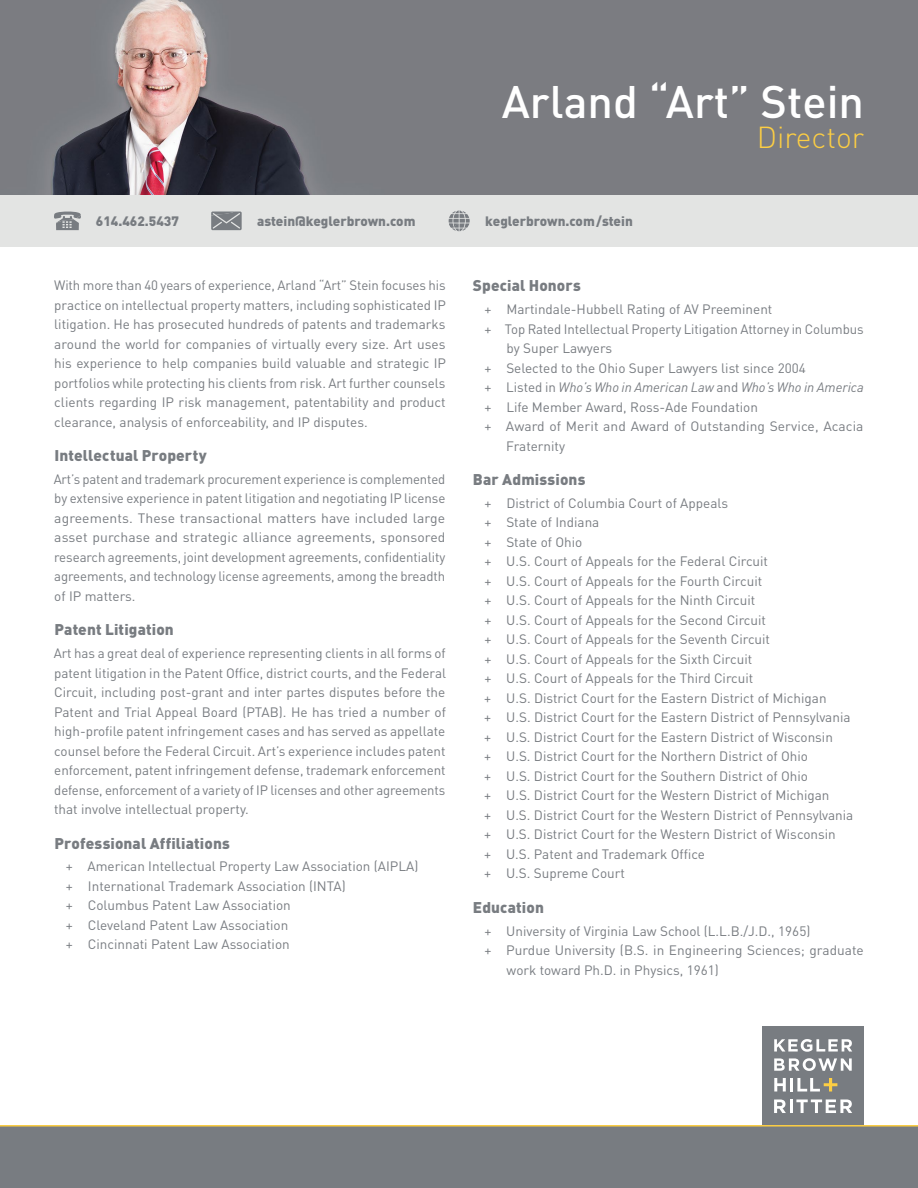
<style>
.page{position:relative;width:918px;height:1188px;background:#fff}
.page>*{position:absolute;margin:0;border:0;box-sizing:border-box;transform-origin:0 0}
.t1{font:500 45px "DIN Pro";color:#fff}
.t2{font:300 30px "DIN Pro";color:#fdce43}
.t3{font:900 15.3px "DIN Pro";letter-spacing:.01em;color:#787c81}
.t4{font:13.5px/19.5px "DIN Pro";color:#787c81;text-align:justify}
.t5{font:900 13.5px "DIN Pro";color:#787c81}
.t6{font:italic 13.5px "DIN Pro";color:#787c81}
.s1{font-style:normal}
</style>
<div class="page">
<div style="left:0;top:1125px;width:918px;height:63px;background:#787c81"></div>
<div style="left:762px;top:1026px;width:102px;height:99px;background:#787c81"></div>
<hr style="left:790px;top:1099px;width:3px;height:14px;background:#fff">
<svg style="left:774px;top:1039px;width:78px;height:13px"></svg>
<svg style="left:774px;top:1099px;width:12px;height:14px"></svg>
<svg style="left:796px;top:1099px;width:56px;height:14px"></svg>
<svg style="left:774px;top:1058px;width:78px;height:13px"></svg>
<svg style="left:774px;top:1078px;width:12px;height:14px"></svg>
<hr style="left:790px;top:1078px;width:3px;height:14px;background:#fff">
<svg style="left:797px;top:1078px;width:40px;height:14px"></svg>
<div style="left:0;top:194px;width:918px;height:53px;background:#e3e4e3"></div>
<hr style="left:0;top:1125px;width:918px;height:2px;background:#fdce43">
<svg style="left:54px;top:211px;width:27px;height:19px"></svg>
<svg style="left:211px;top:212px;width:31px;height:18px"></svg>
<svg style="left:449px;top:210px;width:21px;height:21px"></svg>
<img style="left:0;top:0;width:918px;height:194px">
<h1 class="t1" style="left:502px;top:71px;width:364px">Arland “Art” Stein</h1>
<p class="t5" style="left:96px;top:212px;width:84px">614.462.5437</p>
<p class="t5" style="left:257px;top:212px;width:160px">astein@keglerbrown.com</p>
<p class="t5" style="left:485px;top:212px;width:149px">keglerbrown.com/stein</p>
<h2 class="t2" style="left:757px;top:116px;width:109px">Director</h2>
<p class="t4" style="left:54px;top:275px;width:394px">With more than 40 years of experience, Arland “Art” Stein focuses his practice on intellectual property matters, including sophisticated IP litigation. He has prosecuted hundreds of patents and trademarks around the world for companies of virtually every size. Art uses his experience to help companies build valuable and strategic IP portfolios while protecting his clients from risk. Art further counsels clients regarding IP risk management, patentability and product clearance, analysis of enforceability, and IP disputes.</p>
<p class="t3" style="left:54px;top:445px;width:154px">Intellectual Property</p>
<p class="t4" style="left:54px;top:469px;width:393px">Art’s patent and trademark procurement experience is complemented by extensive experience in patent litigation and negotiating IP license agreements. These transactional matters have included large asset purchase and strategic alliance agreements, sponsored research agreements, joint development agreements, confidentiality agreements, and technology license agreements, among the breadth of IP matters.</p>
<p class="t3" style="left:54px;top:619px;width:121px">Patent Litigation</p>
<p class="t4" style="left:54px;top:643px;width:394px">Art has a great deal of experience representing clients in all forms of patent litigation in the Patent Office, district courts, and the Federal Circuit, including post-grant and inter partes disputes before the Patent and Trial Appeal Board (PTAB). He has tried a number of high-profile patent infringement cases and has served as appellate counsel before the Federal Circuit. Art’s experience includes patent enforcement, patent infringement defense, trademark enforcement defense, enforcement of a variety of IP licenses and other agreements that involve intellectual property.</p>
<p class="t3" style="left:54px;top:833px;width:177px">Professional Affiliations</p>
<p class="t4" style="left:66px;top:856px;width:354px;text-align:left">+ American Intellectual Property Law Association (AIPLA) + International Trademark Association (INTA)<br>+ Columbus Patent Law Association<br>+ Cleveland Patent Law Association<br>+ Cincinnati Patent Law Association</p>
<p class="t3" style="left:473px;top:276px;width:109px">Special Honors</p>
<p class="t4" style="left:484px;top:299px;width:289px">+ Martindale-Hubbell Rating of AV Preeminent</p>
<p class="t4" style="left:484px;top:319px;width:381px">+ Top Rated Intellectual Property Litigation Attorney in Columbus</p>
<p class="t4" style="left:507px;top:338px;width:107px">by Super Lawyers</p>
<p class="t4" style="left:484px;top:358px;width:323px">+ Selected to the Ohio Super Lawyers list since 2004</p>
<p class="t6" style="left:484px;top:377px;width:381px"><span class="s1">+ Listed in</span> Who’s Who in American Law <span class="s1">and</span> Who’s Who in America</p>
<p class="t4" style="left:484px;top:397px;width:275px">+ Life Member Award, Ross-Ade Foundation</p>
<p class="t4" style="left:484px;top:416px;width:381px">+ Award of Merit and Award of Outstanding Service, Acacia</p>
<p class="t4" style="left:506px;top:436px;width:60px">Fraternity</p>
<p class="t3" style="left:473px;top:469px;width:114px">Bar Admissions</p>
<p class="t4" style="left:484px;top:493px;width:371px;text-align:left">+ District of Columbia Court of Appeals<br>+ State of Indiana<br>+ State of Ohio<br>+ U.S. Court of Appeals for the Federal Circuit<br>+ U.S. Court of Appeals for the Fourth Circuit<br>+ U.S. Court of Appeals for the Ninth Circuit<br>+ U.S. Court of Appeals for the Second Circuit<br>+ U.S. Court of Appeals for the Seventh Circuit<br>+ U.S. Court of Appeals for the Sixth Circuit<br>+ U.S. Court of Appeals for the Third Circuit<br>+ U.S. District Court for the Eastern District of Michigan<br>+ U.S. District Court for the Eastern District of Pennsylvania + U.S. District Court for the Eastern District of Wisconsin<br>+ U.S. District Court for the Northern District of Ohio<br>+ U.S. District Court for the Southern District of Ohio<br>+ U.S. District Court for the Western District of Michigan<br>+ U.S. District Court for the Western District of Pennsylvania + U.S. District Court for the Western District of Wisconsin<br>+ U.S. Patent and Trademark Office<br>+ U.S. Supreme Court</p>
<p class="t3" style="left:473px;top:897px;width:73px">Education</p>
<p class="t4" style="left:484px;top:921px;width:327px">+ University of Virginia Law School (L.L.B./J.D., 1965)</p>
<p class="t4" style="left:484px;top:940px;width:381px">+ Purdue University (B.S. in Engineering Sciences; graduate</p>
<p class="t4" style="left:507px;top:960px;width:214px">work toward Ph.D. in Physics, 1961)</p>
</div>
